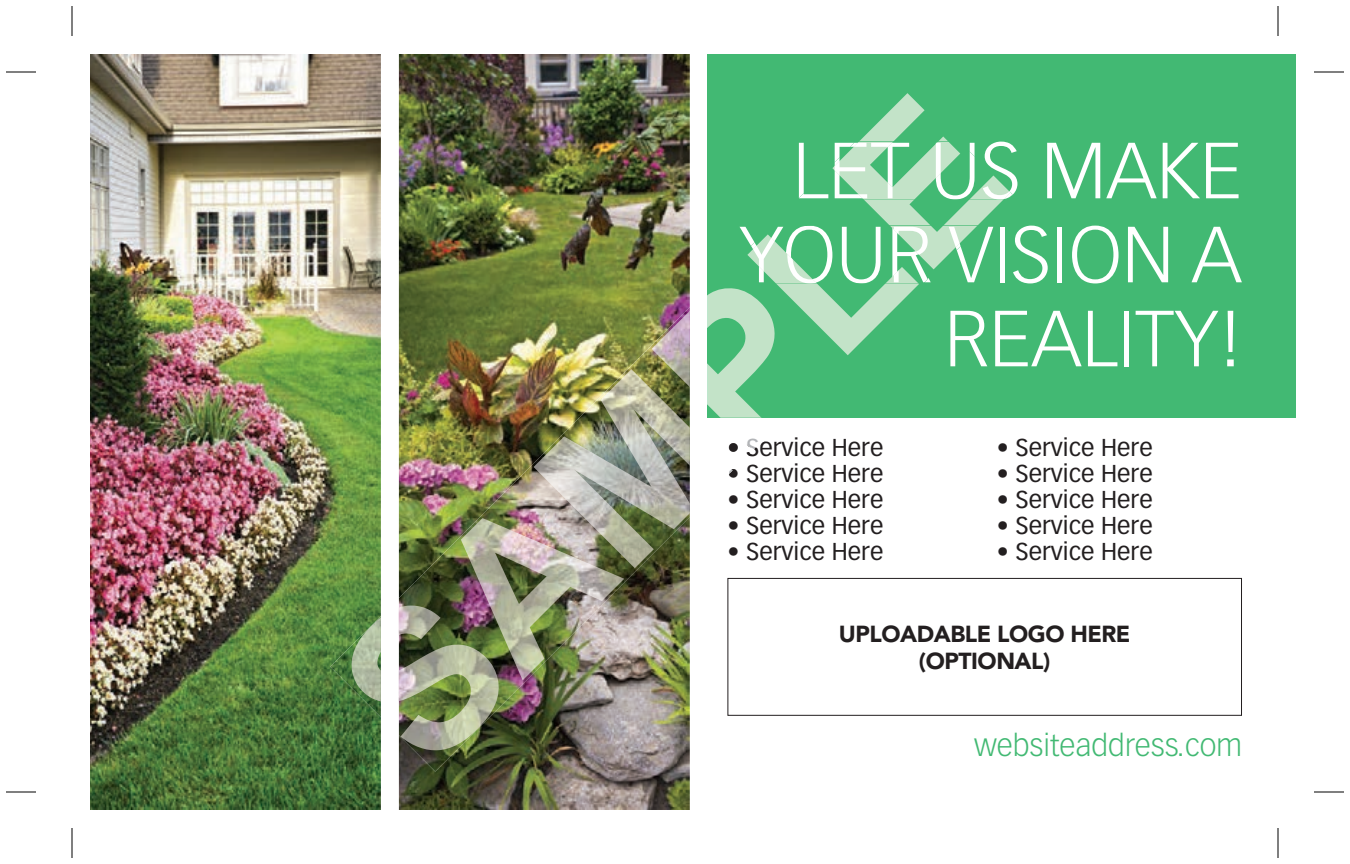
<style>
.page{position:relative;width:1350px;height:864px;background:#fff}
.page>*{position:absolute;margin:0;border:0;box-sizing:border-box;transform-origin:0 0}
.t1{font:700 200px "Arial";color:#fff}
.t2{font:300 78px/84px "Vectora LT Std";color:#fff;text-align:right}
.t3{font:300 30px "Vectora LT Std";color:#42b973}
.t4{font:24px "Vectora LT Std";color:#231f20}
.t5{font:900 23px/27.6px "Avenir LT Std";letter-spacing:-.02em;color:#231f20;text-align:center}
</style>
<div class="page">
<img style="left:399px;top:54px;width:291px;height:756px">
<img style="left:90px;top:54px;width:291px;height:756px">
<div style="left:708px;top:54px;width:588px;height:364px;background:#42b973"></div>
<div style="left:727px;top:578px;width:515px;height:138px;border:1px solid #231f20"></div>
<hr style="left:6px;top:72px;width:30px;height:1px;background:#000">
<hr style="left:1314px;top:72px;width:30px;height:1px;background:#000">
<hr style="left:6px;top:792px;width:30px;height:1px;background:#000">
<hr style="left:1314px;top:792px;width:30px;height:1px;background:#000">
<hr style="left:72px;top:6px;width:1px;height:30px;background:#000">
<hr style="left:72px;top:828px;width:1px;height:30px;background:#000">
<hr style="left:1278px;top:6px;width:1px;height:30px;background:#000">
<hr style="left:1278px;top:828px;width:1px;height:30px;background:#000">
<img style="left:399px;top:307px;width:291px;height:465px">
<img style="left:330px;top:616px;width:51px;height:101px">
<svg style="left:799px;top:142px;width:213px;height:57px"></svg>
<svg style="left:747px;top:226px;width:230px;height:57px"></svg>
<h1 class="t1" style="left:286px;top:632px;width:835px;rotate:-45deg">SAMPLE</h1>
<h2 class="t2" style="left:739px;top:130px;width:504px">LET US MAKE<br>YOUR VISION A<br>REALITY!</h2>
<p class="t4" style="left:997px;top:434px;width:158px">• Service Here</p>
<p class="t4" style="left:997px;top:460px;width:158px">• Service Here</p>
<p class="t4" style="left:997px;top:486px;width:158px">• Service Here</p>
<p class="t4" style="left:997px;top:512px;width:158px">• Service Here</p>
<p class="t4" style="left:997px;top:538px;width:158px">• Service Here</p>
<p class="t4" style="left:727px;top:434px;width:158px">• Service Here</p>
<p class="t4" style="left:727px;top:460px;width:158px">• Service Here</p>
<p class="t4" style="left:727px;top:486px;width:158px">• Service Here</p>
<p class="t4" style="left:727px;top:512px;width:158px">• Service Here</p>
<p class="t4" style="left:727px;top:538px;width:158px">• Service Here</p>
<p class="t5" style="left:839px;top:620px;width:293px">UPLOADABLE LOGO HERE (OPTIONAL)</p>
<p class="t3" style="left:974px;top:728px;width:269px">websiteaddress.com</p>
</div>
